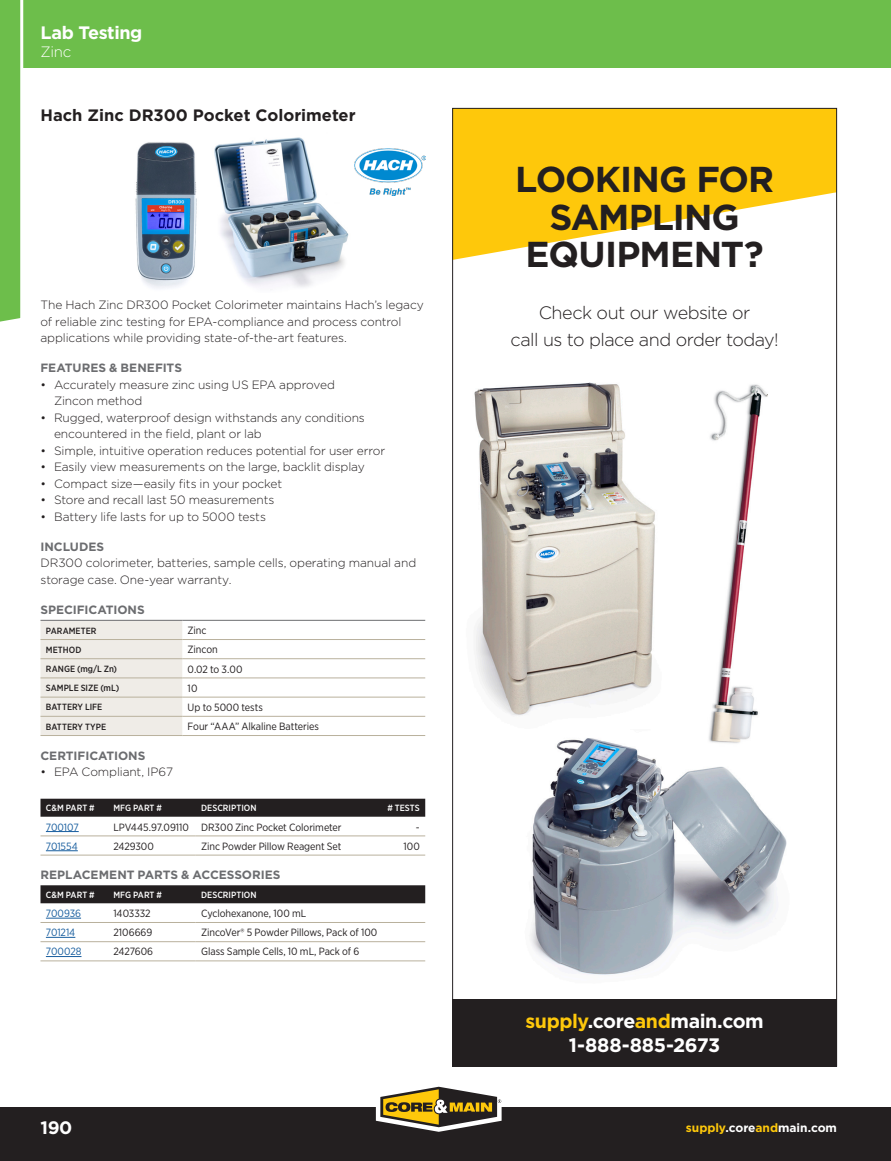
<style>
.page{position:relative;width:891px;height:1161px;background:#fff}
.page>*{position:absolute;margin:0;border:0;box-sizing:border-box;transform-origin:0 0}
.Description{font:700 36px/37.5px "Gotham";letter-spacing:-.025em;color:#231f20;text-align:center}
.Description-2{font:700 19.5px "Gotham";letter-spacing:-.02em;color:#fff}
.Description-3{font:300 18px/27px "Gotham";letter-spacing:-.03em;color:#231f20;text-align:center}
.Page_Category{font:700 18px "Gotham";letter-spacing:-.02em;color:#fff}
.Product_Title{font:700 16.5px "Gotham";color:#231f20}
.Page_Sub_Categor{font:300 15px "Gotham";color:#fff}
.Description-4{font:300 12px/16.5px "Gotham";letter-spacing:-.01em;color:#231f20}
.Sub_Head{font:700 12px "Gotham";letter-spacing:-.005em;color:#6c6d70}
.t1{font:700 12px "Gotham";letter-spacing:-.005em;color:#fff}
.Table_Book{font:10.5px "Gotham Narrow";letter-spacing:-.005em;color:#231f20}
.Table_Book-2{font:10.5px "Gotham Narrow";letter-spacing:-.005em;color:#175d9e}
.Table_Accessorie{font:500 9px "Gotham Narrow";letter-spacing:.005em;color:#231f20}
.Table_Header{font:500 9px "Gotham Narrow";letter-spacing:.005em;color:#fff}
.s1{color:#fec80b}
</style>
<div class="page">
<div style="left:0;top:1107px;width:891px;height:54px;background:#231f20"></div>
<svg style="left:375px;top:1087px;width:127px;height:45px"></svg>
<img style="left:530px;top:738px;width:257px;height:237px">
<img style="left:664px;top:384px;width:123px;height:369px">
<div style="left:40px;top:621px;width:142px;height:114px;background:#efece7"></div>
<hr style="left:40px;top:639px;width:142px;height:1px;background:#b9b19d">
<hr style="left:182px;top:639px;width:243px;height:1px;background:#b9b19d">
<hr style="left:40px;top:658px;width:142px;height:1px;background:#b9b19d">
<hr style="left:182px;top:658px;width:243px;height:1px;background:#b9b19d">
<hr style="left:40px;top:678px;width:142px;height:1px;background:#b9b19d">
<hr style="left:182px;top:678px;width:243px;height:1px;background:#b9b19d">
<hr style="left:40px;top:697px;width:142px;height:1px;background:#b9b19d">
<hr style="left:182px;top:697px;width:243px;height:1px;background:#b9b19d">
<hr style="left:40px;top:716px;width:142px;height:1px;background:#b9b19d">
<hr style="left:182px;top:716px;width:243px;height:1px;background:#b9b19d">
<hr style="left:182px;top:735px;width:243px;height:1px;background:#b9b19d">
<hr style="left:40px;top:620px;width:142px;height:1px;background:#6c6d70">
<hr style="left:40px;top:735px;width:142px;height:1px;background:#b9b19d">
<hr style="left:182px;top:620px;width:243px;height:1px;background:#6c6d70">
<div style="left:40px;top:799px;width:385px;height:18px;background:#231f20"></div>
<hr style="left:40px;top:836px;width:68px;height:1px;background:#b9b19d">
<hr style="left:108px;top:836px;width:88px;height:1px;background:#b9b19d">
<hr style="left:196px;top:836px;width:155px;height:1px;background:#b9b19d">
<hr style="left:351px;top:836px;width:74px;height:1px;background:#b9b19d">
<hr style="left:40px;top:855px;width:68px;height:1px;background:#b9b19d">
<hr style="left:108px;top:855px;width:88px;height:1px;background:#b9b19d">
<hr style="left:196px;top:855px;width:155px;height:1px;background:#b9b19d">
<hr style="left:351px;top:855px;width:74px;height:1px;background:#b9b19d">
<hr style="left:46px;top:831px;width:33px;height:1px;background:#175d9e">
<hr style="left:46px;top:850px;width:32px;height:1px;background:#175d9e">
<div style="left:40px;top:885px;width:385px;height:18px;background:#231f20"></div>
<hr style="left:40px;top:922px;width:68px;height:1px;background:#b9b19d">
<hr style="left:108px;top:922px;width:88px;height:1px;background:#b9b19d">
<hr style="left:196px;top:922px;width:229px;height:1px;background:#b9b19d">
<hr style="left:40px;top:941px;width:68px;height:1px;background:#b9b19d">
<hr style="left:108px;top:941px;width:88px;height:1px;background:#b9b19d">
<hr style="left:196px;top:941px;width:229px;height:1px;background:#b9b19d">
<hr style="left:40px;top:961px;width:68px;height:1px;background:#b9b19d">
<hr style="left:108px;top:961px;width:88px;height:1px;background:#b9b19d">
<hr style="left:196px;top:961px;width:229px;height:1px;background:#b9b19d">
<hr style="left:46px;top:918px;width:35px;height:1px;background:#175d9e">
<svg style="left:46px;top:937px;width:29px;height:1px"></svg>
<hr style="left:46px;top:956px;width:36px;height:1px;background:#175d9e">
<img style="left:135px;top:142px;width:62px;height:146px">
<img style="left:214px;top:137px;width:135px;height:150px">
<img style="left:354px;top:148px;width:71px;height:48px">
<svg style="left:454px;top:110px;width:381px;height:150px;fill:#fec80b"></svg>
<div style="left:452px;top:999px;width:385px;height:67px;background:#231f20"></div>
<img style="left:474px;top:382px;width:195px;height:347px">
<div style="left:0;top:0;width:891px;height:68px;background:#6dbe4b"></div>
<svg style="left:0;top:0;width:24px;height:322px"></svg>
<p class="Page_Category" style="left:40px;top:21px;width:103px">Lab Testing</p>
<p class="Page_Sub_Categor" style="left:40px;top:42px;width:32px">Zinc</p>
<p class="Product_Title" style="left:40px;top:104px;width:317px">Hach Zinc DR300 Pocket Colorimeter</p>
<p class="Description-4" style="left:40px;top:297px;width:385px">The Hach Zinc DR300 Pocket Colorimeter maintains Hach’s legacy of reliable zinc testing for EPA-compliance and process control applications while providing state-of-the-art features.</p>
<p class="Sub_Head" style="left:40px;top:360px;width:143px">FEATURES &amp; BENEFITS</p>
<p class="Description-4" style="left:54px;top:376px;width:282px;text-indent:-14px">• Accurately measure zinc using US EPA approved<br>Zincon method</p>
<p class="Description-4" style="left:54px;top:409px;width:312px;text-indent:-14px">• Rugged, waterproof design withstands any conditions encountered in the field, plant or lab</p>
<p class="Description-4" style="left:40px;top:442px;width:346px">• Simple, intuitive operation reduces potential for user error</p>
<p class="Description-4" style="left:40px;top:459px;width:326px">• Easily view measurements on the large, backlit display</p>
<p class="Description-4" style="left:40px;top:475px;width:243px">• Compact size—easily fits in your pocket</p>
<p class="Description-4" style="left:40px;top:492px;width:235px">• Store and recall last 50 measurements</p>
<p class="Description-4" style="left:40px;top:508px;width:227px">• Battery life lasts for up to 5000 tests</p>
<p class="Sub_Head" style="left:40px;top:539px;width:65px">INCLUDES</p>
<p class="Description-4" style="left:40px;top:555px;width:377px">DR300 colorimeter, batteries, sample cells, operating manual and storage case. One-year warranty.</p>
<p class="Sub_Head" style="left:40px;top:602px;width:106px">SPECIFICATIONS</p>
<p class="Table_Accessorie" style="left:46px;top:625px;width:52px">PARAMETER</p>
<p class="Table_Book" style="left:188px;top:624px;width:20px">Zinc</p>
<p class="Table_Accessorie" style="left:46px;top:644px;width:37px">METHOD</p>
<p class="Table_Book" style="left:188px;top:643px;width:32px">Zincon</p>
<p class="Table_Accessorie" style="left:46px;top:663px;width:73px">RANGE (mg/L Zn)</p>
<p class="Table_Book" style="left:188px;top:662px;width:56px">0.02 to 3.00</p>
<p class="Table_Accessorie" style="left:46px;top:682px;width:75px">SAMPLE SIZE (mL)</p>
<p class="Table_Book" style="left:188px;top:682px;width:11px">10</p>
<p class="Table_Accessorie" style="left:46px;top:701px;width:58px">BATTERY LIFE</p>
<p class="Table_Book" style="left:188px;top:701px;width:77px">Up to 5000 tests</p>
<p class="Table_Accessorie" style="left:46px;top:721px;width:62px">BATTERY TYPE</p>
<p class="Table_Book" style="left:188px;top:720px;width:133px">Four “AAA” Alkaline Batteries</p>
<p class="Sub_Head" style="left:40px;top:748px;width:106px">CERTIFICATIONS</p>
<p class="Description-4" style="left:40px;top:763px;width:134px">• EPA Compliant, IP67</p>
<p class="Table_Header" style="left:46px;top:802px;width:50px">C&amp;M PART #</p>
<p class="Table_Header" style="left:113px;top:802px;width:50px">MFG PART #</p>
<p class="Table_Header" style="left:201px;top:802px;width:57px">DESCRIPTION</p>
<p class="Table_Header" style="left:387px;top:802px;width:34px"># TESTS</p>
<p class="Table_Book-2" style="left:46px;top:820px;width:34px">700107</p>
<p class="Table_Book" style="left:113px;top:820px;width:77px">LPV445.97.09110</p>
<p class="Table_Book" style="left:201px;top:820px;width:142px">DR300 Zinc Pocket Colorimeter</p>
<p class="Table_Book" style="left:416px;top:820px;width:5px">-</p>
<p class="Table_Book-2" style="left:46px;top:840px;width:33px">701554</p>
<p class="Table_Book" style="left:113px;top:840px;width:42px">2429300</p>
<p class="Table_Book" style="left:201px;top:840px;width:142px">Zinc Powder Pillow Reagent Set</p>
<p class="Table_Book" style="left:403px;top:840px;width:18px">100</p>
<p class="Sub_Head" style="left:40px;top:867px;width:242px">REPLACEMENT PARTS &amp; ACCESSORIES</p>
<p class="Table_Header" style="left:46px;top:889px;width:50px">C&amp;M PART #</p>
<p class="Table_Header" style="left:113px;top:889px;width:50px">MFG PART #</p>
<p class="Table_Header" style="left:201px;top:889px;width:57px">DESCRIPTION</p>
<p class="Table_Book-2" style="left:46px;top:907px;width:37px">700936</p>
<p class="Table_Book" style="left:113px;top:907px;width:39px">1403332</p>
<p class="Table_Book" style="left:201px;top:907px;width:107px">Cyclohexanone, 100 mL</p>
<p class="Table_Book-2" style="left:46px;top:926px;width:31px">701214</p>
<p class="Table_Book" style="left:113px;top:926px;width:40px">2106669</p>
<p class="Table_Book" style="left:201px;top:926px;width:178px">ZincoVer® 5 Powder Pillows, Pack of 100</p>
<p class="Table_Book-2" style="left:46px;top:945px;width:37px">700028</p>
<p class="Table_Book" style="left:113px;top:945px;width:41px">2427606</p>
<p class="Table_Book" style="left:201px;top:945px;width:160px">Glass Sample Cells, 10 mL, Pack of 6</p>
<p class="Description" style="left:515px;top:161px;width:260px">LOOKING FOR<br>SAMPLING<br>EQUIPMENT?</p>
<p class="Description-3" style="left:510px;top:299px;width:270px">Check out our website or<br>call us to place and order today!</p>
<p class="Description-2" style="left:525px;top:1008px;width:240px"><span class="s1">supply</span>.core<span class="s1">and</span>main.com</p>
<p class="Description-2" style="left:569px;top:1032px;width:153px">1-888-885-2673</p>
<p class="Page_Category" style="left:40px;top:1116px;width:33px">190</p>
<p class="t1" style="left:686px;top:1120px;width:153px"><span class="s1">supply</span>.core<span class="s1">and</span>main.com</p>
</div>
